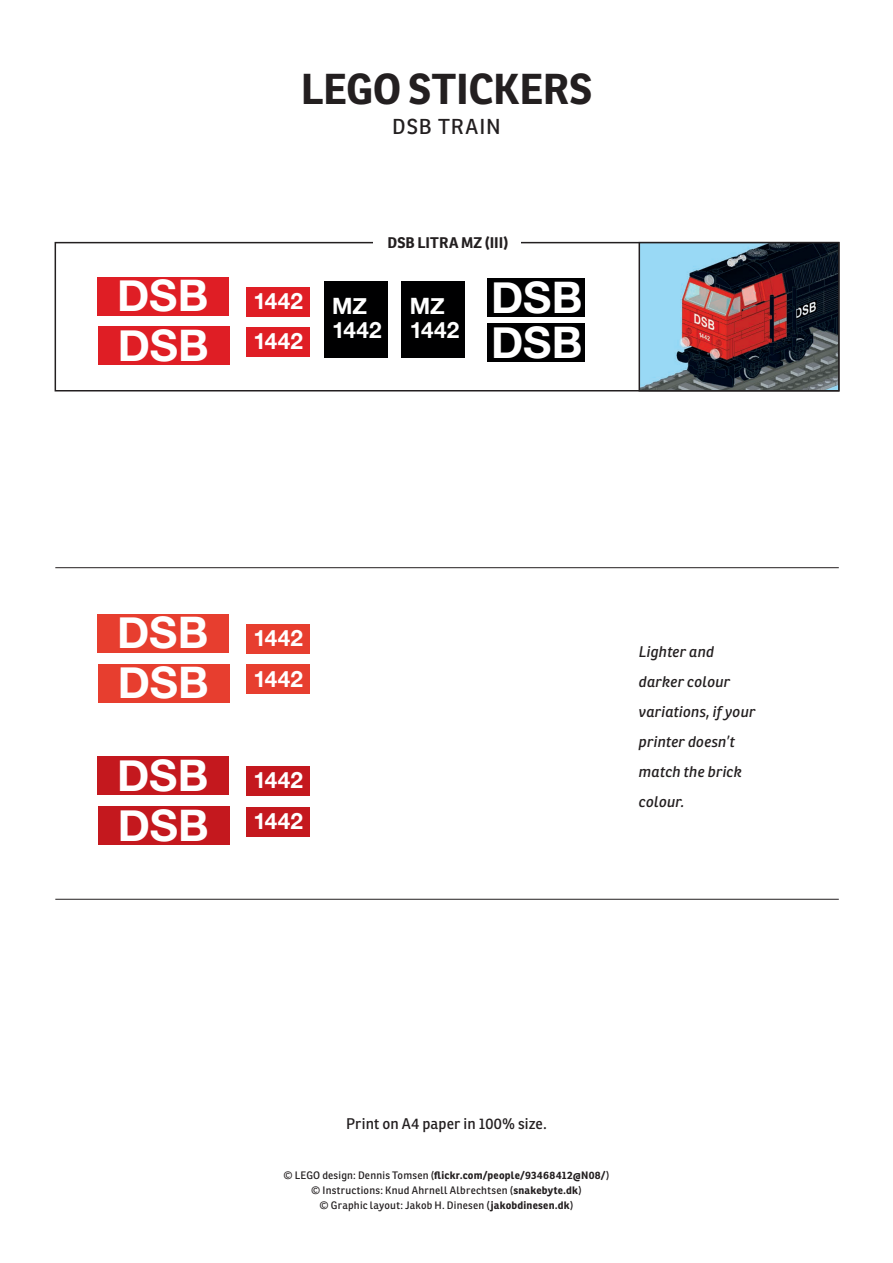
<style>
.page{position:relative;width:893px;height:1263px;background:#fff}
.page>*{position:absolute;margin:0;border:0;box-sizing:border-box;transform-origin:0 0}
.t1{font:700 43.5px/45.3px "Helvetica Neue";color:#fff}
.t2{font:700 42px "Ronnia";letter-spacing:-.01em;color:#231f20}
.t3{font:700 22.5px/24px "Helvetica Neue";color:#fff}
.t4{font:21px "Ronnia";letter-spacing:.05em;color:#231f20}
.t5{font:italic 15px/30px "Ronnia";letter-spacing:.005em;color:#231f20}
.t6{font:15px "Ronnia";letter-spacing:.01em;color:#231f20}
.t7{font:700 15px "Ronnia";letter-spacing:.01em;color:#231f20}
.t8{font:10.5px/15px "Ronnia";letter-spacing:.02em;color:#231f20;text-align:center}
.s1{font-weight:700}
</style>
<div class="page">
<div style="left:55px;top:242px;width:784px;height:149px;border:2px solid #231f20"></div>
<hr style="left:55px;top:567px;width:784px;height:1px;background:#231f20">
<hr style="left:55px;top:899px;width:784px;height:1px;background:#231f20">
<div style="left:98px;top:327px;width:132px;height:38px;background:#df1e25"></div>
<div style="left:98px;top:664px;width:132px;height:38px;background:#e73e2f"></div>
<div style="left:98px;top:806px;width:132px;height:39px;background:#c4181e"></div>
<div style="left:246px;top:287px;width:64px;height:30px;background:#df1e25"></div>
<div style="left:246px;top:624px;width:64px;height:30px;background:#e73e2f"></div>
<div style="left:246px;top:766px;width:64px;height:30px;background:#c4181e"></div>
<div style="left:246px;top:327px;width:64px;height:30px;background:#df1e25"></div>
<div style="left:246px;top:665px;width:64px;height:29px;background:#e73e2f"></div>
<div style="left:246px;top:807px;width:64px;height:30px;background:#c4181e"></div>
<div style="left:324px;top:281px;width:64px;height:76px;background:#000001"></div>
<div style="left:401px;top:281px;width:64px;height:76px;background:#000001"></div>
<div style="left:487px;top:278px;width:98px;height:39px;background:#000001"></div>
<div style="left:487px;top:323px;width:98px;height:39px;background:#000001"></div>
<div style="left:373px;top:237px;width:148px;height:20px;background:#fff"></div>
<div style="left:98px;top:277px;width:131px;height:38px;background:#df1e25"></div>
<div style="left:98px;top:614px;width:131px;height:38px;background:#e73e2f"></div>
<div style="left:98px;top:757px;width:131px;height:38px;background:#c4181e"></div>
<img style="left:642px;top:245px;width:194px;height:143px">
<div style="left:639px;top:242px;width:200px;height:149px;border:2px solid #231f20"></div>
<h1 class="t1" style="left:117px;top:274px;width:93px">DSB</h1>
<h1 class="t1" style="left:118px;top:324px;width:93px">DSB</h1>
<h2 class="t2" style="left:301px;top:62px;width:293px">LEGO STICKERS</h2>
<h3 class="t4" style="left:392px;top:113px;width:110px">DSB TRAIN</h3>
<h3 class="t3" style="left:254px;top:289px;width:51px">1442</h3>
<h3 class="t3" style="left:254px;top:330px;width:51px">1442</h3>
<h3 class="t7" style="left:387px;top:233px;width:122px">DSB LITRA MZ (III)</h3>
<h3 class="t3" style="left:332px;top:295px;width:51px">MZ<br>1442</h3>
<h3 class="t3" style="left:410px;top:295px;width:51px">MZ<br>1442</h3>
<h1 class="t1" style="left:491px;top:275px;width:93px">DSB<br>DSB</h1>
<h1 class="t1" style="left:117px;top:611px;width:93px">DSB</h1>
<h1 class="t1" style="left:118px;top:661px;width:93px">DSB</h1>
<h1 class="t1" style="left:117px;top:754px;width:93px">DSB</h1>
<h1 class="t1" style="left:118px;top:804px;width:93px">DSB</h1>
<h3 class="t3" style="left:254px;top:626px;width:51px">1442</h3>
<h3 class="t3" style="left:254px;top:667px;width:51px">1442</h3>
<h3 class="t3" style="left:254px;top:769px;width:51px">1442</h3>
<h3 class="t3" style="left:254px;top:809px;width:51px">1442</h3>
<h3 class="t5" style="left:639px;top:636px;width:118px">Lighter and darker colour variations, if your printer doesn’t match the brick colour.</h3>
<h3 class="t6" style="left:346px;top:1114px;width:202px">Print on A4 paper in 100% size.</h3>
<p class="t8" style="left:283px;top:1167px;width:328px">© LEGO design: Dennis Tomsen (<span class="s1">flickr.com/people/93468412@N08/</span>) © Instructions: Knud Ahrnell Albrechtsen (<span class="s1">snakebyte.dk</span>)<br>© Graphic layout: Jakob H. Dinesen (<span class="s1">jakobdinesen.dk</span>)</p>
</div>
